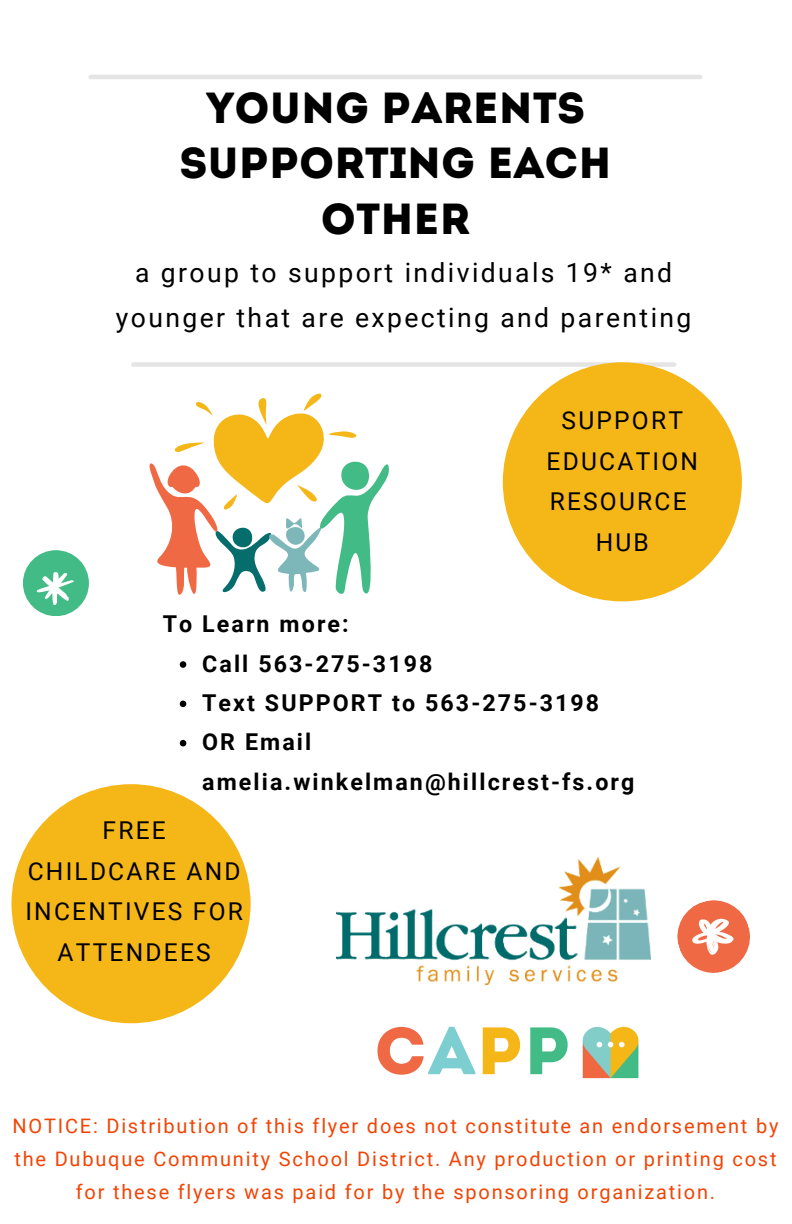
<style>
.page{position:relative;width:792px;height:1224px;background:#fff}
.page>*{position:absolute;margin:0;border:0;box-sizing:border-box;transform-origin:0 0}
.t1{font:66.8px "Intro";color:#ef6944}
.t2{font:43.4px/55.6px "Intro";color:#000;text-align:center}
.t3{font:26.6px/45px "Roboto";letter-spacing:.09em;color:#000;text-align:center}
.t4{font:24.6px/40.4px "Roboto";letter-spacing:.09em;color:#000;text-align:center}
.t5{font:700 23.2px/39.4px "Roboto";letter-spacing:.09em;color:#000}
.t6{font:20px/33px "Roboto";letter-spacing:.09em;color:#f24405;text-align:center}
.s1{color:#7cced1}
.s2{color:#f5b717}
.s3{color:#42bb86}
</style>
<div class="page">
<hr style="left:91px;top:75px;width:609px;height:4px;background:#e4e4e4">
<div style="left:133px;top:362px;width:541px;height:5px;background:#e4e4e4"></div>
<svg style="left:677px;top:900px;width:73px;height:73px"></svg>
<div style="left:23px;top:550px;width:66px;height:66px;background:#42bb86;border-radius:50%"></div>
<svg style="left:37px;top:572px;width:37px;height:33px"></svg>
<img style="left:582px;top:1026px;width:57px;height:53px">
<img style="left:337px;top:857px;width:313px;height:129px">
<div style="left:11px;top:784px;width:240px;height:239px;background:#f5b717;border-radius:50%"></div>
<svg style="left:149px;top:393px;width:240px;height:202px"></svg>
<svg style="left:180px;top:661px;width:6px;height:7px"></svg>
<svg style="left:180px;top:701px;width:6px;height:6px"></svg>
<svg style="left:180px;top:740px;width:6px;height:6px"></svg>
<div style="left:503px;top:362px;width:239px;height:239px;background:#f5b717;border-radius:50%"></div>
<p class="t2" style="left:179px;top:84px;width:434px">YOUNG PARENTS<br>SUPPORTING EACH<br>OTHER</p>
<p class="t3" style="left:116px;top:250px;width:577px">a group to support individuals 19* and younger that are expecting and parenting</p>
<p class="t5" style="left:163px;top:605px;width:187px">To Learn more:</p>
<p class="t4" style="left:562px;top:401px;width:123px">SUPPORT</p>
<p class="t4" style="left:547px;top:441px;width:153px">EDUCATION</p>
<p class="t4" style="left:550px;top:482px;width:139px">RESOURCE</p>
<p class="t4" style="left:596px;top:522px;width:55px">HUB</p>
<p class="t5" style="left:202px;top:644px;width:232px">Call 563-275-3198</p>
<p class="t5" style="left:202px;top:683px;width:399px">Text SUPPORT to 563-275-3198</p>
<p class="t5" style="left:202px;top:723px;width:434px">OR Email amelia.winkelman@hillcrest-fs.org</p>
<p class="t4" style="left:25px;top:810px;width:219px">FREE<br>CHILDCARE AND<br>INCENTIVES FOR<br>ATTENDEES</p>
<p class="t1" style="left:374px;top:1024px;width:198px">C<span class="s1">A</span><span class="s2">P</span><span class="s3">P</span></p>
<p class="t6" style="left:13px;top:1110px;width:768px">NOTICE: Distribution of this flyer does not constitute an endorsement by the Dubuque Community School District. Any production or printing cost for these flyers was paid for by the sponsoring organization.</p>
</div>
